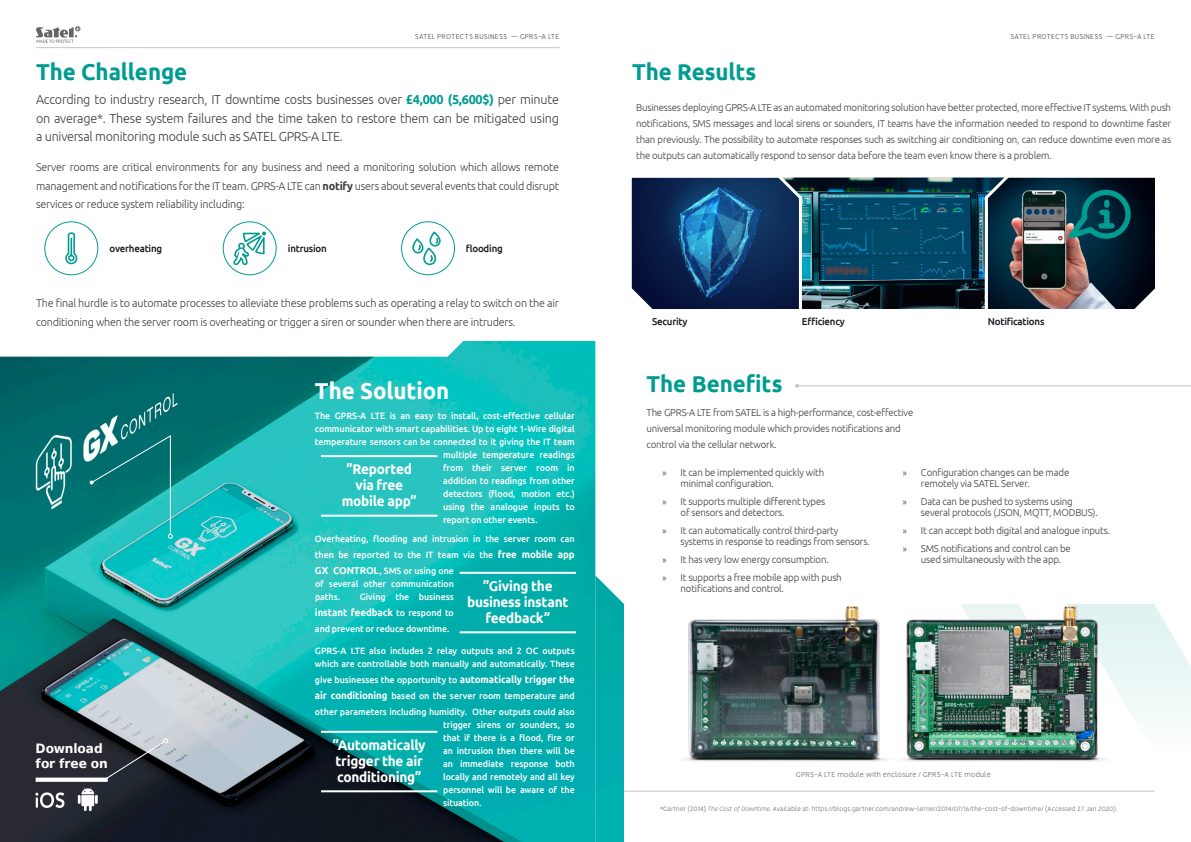
<style>
.page{position:relative;width:1191px;height:842px;background:#fff}
.page>*{position:absolute;margin:0;border:0;box-sizing:border-box;transform-origin:0 0}
.t1{font:700 23px "Ubuntu";color:#009c91}
.t2{font:700 23px "Ubuntu";letter-spacing:-.005em;color:#fff}
.t3{font:700 14px/16px "Ubuntu";letter-spacing:-.02em;color:#fff;text-align:center}
.t4{font:300 13px/18.6px "Ubuntu";letter-spacing:-.02em;color:#3e3e40;text-align:justify}
.t5{font:700 12.8px/15.1px "Prima Sans EU";letter-spacing:-.005em;color:#fff;scale:.95 1}
.t6{font:300 11.2px/18.6px "Ubuntu";letter-spacing:-.02em;color:#3e3e40;text-align:justify}
.t7{font:300 10px/16px "Ubuntu";letter-spacing:-.02em;color:#3e3e40}
.t8{font:500 10px "Ubuntu";letter-spacing:-.02em;color:#1a171c}
.t9{font:700 10px "Ubuntu";letter-spacing:-.01em;color:#fff}
.t10{font:500 9.2px/13px "Ubuntu";letter-spacing:-.01em;color:#fff;text-align:justify}
.t11{font:300 8px "Vision";letter-spacing:.01em;color:#4c4c4e}
.t12{font:300 8px "Vision";letter-spacing:.01em;color:#646567}
.t13{font:300 7px "Vision";letter-spacing:.015em;color:#646567}
.s1{font-weight:700;color:#009c91}
.s2{font-weight:700}
.s3{font-weight:700;font-size:10px}
.s4{font-weight:500;font-size:9.2px}
.s5{font-family:"Myriad Pro";font-weight:400}
.s6{font-style:italic}
</style>
<div class="page">
<svg style="left:36px;top:26px;width:44px;height:17px"></svg>
<hr style="left:36px;top:47px;width:523px;height:1px;background:#c6c7c9">
<img style="left:0;top:341px;width:595px;height:501px">
<svg style="left:0;top:221px;width:476px;height:136px"></svg>
<div style="left:44px;top:221px;width:54px;height:54px;border:1px solid #009c91;border-radius:50%"></div>
<div style="left:223px;top:221px;width:53px;height:54px;border:1px solid #009c91;border-radius:50%"></div>
<div style="left:401px;top:221px;width:54px;height:54px;border:1px solid #009c91;border-radius:50%"></div>
<svg style="left:64px;top:233px;width:14px;height:32px"></svg>
<svg style="left:233px;top:231px;width:33px;height:34px"></svg>
<svg style="left:411px;top:221px;width:30px;height:45px"></svg>
<hr style="left:321px;top:455px;width:116px;height:2px;background:#fff">
<hr style="left:321px;top:515px;width:116px;height:2px;background:#fff">
<hr style="left:321px;top:731px;width:116px;height:2px;background:#fff">
<hr style="left:321px;top:790px;width:116px;height:2px;background:#fff">
<hr style="left:459px;top:572px;width:117px;height:2px;background:#fff">
<hr style="left:459px;top:631px;width:117px;height:2px;background:#fff">
<svg style="left:90px;top:434px;width:83px;height:105px;background:#198e8c"></svg>
<svg style="left:103px;top:738px;width:65px;height:43px;background:#45484f"></svg>
<svg style="left:78px;top:787px;width:20px;height:24px"></svg>
<svg style="left:35px;top:792px;width:30px;height:16px"></svg>
<div style="left:36px;top:777px;width:72px;height:5px;background:#fff"></div>
<hr style="left:620px;top:791px;width:535px;height:1px;background:#c6c7c9">
<svg style="left:1136px;top:604px;width:55px;height:114px;fill:#ecf8f7"></svg>
<div style="left:595px;top:604px;width:29px;height:238px;background:#00acac"></div>
<img style="left:684px;top:606px;width:184px;height:156px">
<img style="left:868px;top:604px;width:268px;height:158px">
<hr style="left:797px;top:385px;width:394px;height:1px;background:#c6c7c9">
<svg style="left:795px;top:384px;width:4px;height:4px"></svg>
<img style="left:631px;top:177px;width:524px;height:132px">
<p class="t11" style="left:415px;top:32px;width:146px">SATEL PROTECTS BUSINESS — GPRS-A LTE</p>
<h1 class="t1" style="left:36px;top:58px;width:153px">The Challenge</h1>
<p class="t4" style="left:36px;top:90px;width:524px">According to industry research, IT downtime costs businesses over <span class="s1">£4,000 (5,600$)</span> per minute on average*. These system failures and the time taken to restore them can be mitigated using a universal monitoring module such as SATEL GPRS-A LTE.</p>
<p class="t6" style="left:36px;top:158px;width:524px">Server rooms are critical environments for any business and need a monitoring solution which allows remote management and notifications for the IT team. GPRS-A LTE can <span class="s2">notify</span> users about several events that could disrupt services or reduce system reliability including:</p>
<p class="t8" style="left:110px;top:242px;width:54px">overheating</p>
<p class="t8" style="left:288px;top:242px;width:41px">intrusion</p>
<p class="t8" style="left:466px;top:242px;width:39px">flooding</p>
<p class="t6" style="left:36px;top:293px;width:524px">The final hurdle is to automate processes to alleviate these problems such as operating a relay to switch on the air conditioning when the server room is overheating or trigger a siren or sounder when there are intruders.</p>
<p class="t5" style="left:36px;top:740px;width:77px">Download for free on</p>
<h1 class="t2" style="left:315px;top:377px;width:136px">The Solution</h1>
<p class="t10" style="left:315px;top:409px;width:261px">The GPRS-A LTE is an easy to install, cost-effective cellular</p>
<p class="t10" style="left:315px;top:422px;width:261px">communicator with smart capabilities. Up to eight 1-Wire digital</p>
<p class="t10" style="left:315px;top:435px;width:261px">temperature sensors can be connected to it giving the IT team</p>
<p class="t10" style="left:443px;top:448px;width:133px">multiple temperature readings</p>
<p class="t10" style="left:443px;top:461px;width:133px">from their server room in</p>
<p class="t10" style="left:443px;top:474px;width:133px">addition to readings from other</p>
<p class="t10" style="left:443px;top:487px;width:133px">detectors (flood, motion etc.)</p>
<p class="t10" style="left:443px;top:500px;width:133px">using the analogue inputs to</p>
<p class="t10" style="left:443px;top:513px;width:96px">report on other events.</p>
<p class="t10" style="left:315px;top:531px;width:261px;line-height:16px">Overheating, flooding and intrusion in the server room can then be reported to the IT team via the <span class="s3">free mobile app GX CONTROL</span>, SMS or using one</p>
<p class="t10" style="left:315px;top:577px;width:140px">of several other communication paths.</p>
<h2 class="t3" style="left:342px;top:461px;width:76px">”Reported via free mobile app”</h2>
<h2 class="t3" style="left:467px;top:578px;width:103px">”Giving the business instant feedback”</h2>
<p class="t10" style="left:360px;top:590px;width:96px">Giving the business</p>
<p class="t9" style="left:315px;top:607px;width:140px">instant feedback <span class="s4">to respond to</span></p>
<p class="t10" style="left:315px;top:622px;width:136px">and prevent or reduce downtime.</p>
<p class="t10" style="left:315px;top:644px;width:261px">GPRS-A LTE also includes 2 relay outputs and 2 OC outputs which are controllable both manually and automatically. These</p>
<p class="t10" style="left:315px;top:671px;width:261px;line-height:16px">give businesses the opportunity to <span class="s3">automatically trigger the air conditioning</span> based on the server room temperature and other parameters including humidity. Other outputs could also</p>
<p class="t10" style="left:443px;top:718px;width:133px">trigger sirens or sounders, so that if there is a flood, fire or an intrusion then there will be an immediate response both locally and remotely and all key personnel will be aware of the situation.</p>
<h2 class="t3" style="left:333px;top:737px;width:94px;text-align:left">”Automatically trigger the air conditioning”</h2>
<p class="t11" style="left:1010px;top:32px;width:146px">SATEL PROTECTS BUSINESS — GPRS-A LTE</p>
<h1 class="t1" style="left:632px;top:58px;width:126px">The Results</h1>
<p class="t7" style="left:636px;top:99px;width:536px;text-align:justify">Businesses deploying GPRS-A LTE as an automated monitoring solution have better protected, more effective IT systems. With push notifications, SMS messages and local sirens or sounders, IT teams have the information needed to respond to downtime faster than previously. The possibility to automate responses such as switching air conditioning on, can reduce downtime even more as the outputs can automatically respond to sensor data before the team even know there is a problem.</p>
<p class="t8" style="left:652px;top:315px;width:37px">Security</p>
<p class="t8" style="left:802px;top:315px;width:45px">Efficiency</p>
<p class="t8" style="left:988px;top:315px;width:58px">Notifications</p>
<h1 class="t1" style="left:646px;top:370px;width:137px">The Benefits</h1>
<p class="t7" style="left:646px;top:405px;width:268px">The GPRS-A LTE from SATEL is a high-performance, cost-effective universal monitoring module which provides notifications and control via the cellular network.</p>
<p class="t7" style="left:680px;top:466px;width:145px;line-height:11px;text-indent:-18px"><span class="s5">»</span> It can be implemented quickly with minimal configuration.</p>
<p class="t7" style="left:680px;top:495px;width:146px;line-height:11px;text-indent:-18px"><span class="s5">»</span> It supports multiple different types of sensors and detectors.</p>
<p class="t7" style="left:680px;top:524px;width:191px;line-height:11px;text-indent:-18px"><span class="s5">»</span> It can automatically control third-party systems in response to readings from sensors.</p>
<p class="t7" style="left:662px;top:550px;width:181px;line-height:18px"><span class="s5">»</span> It has very low energy consumption.<br><span class="s5">»</span> It supports a free mobile app with push</p>
<p class="t7" style="left:680px;top:580px;width:105px">notifications and control.</p>
<p class="t7" style="left:921px;top:466px;width:150px;line-height:11px;text-indent:-18px"><span class="s5">»</span> Configuration changes can be made remotely via SATEL Server.</p>
<p class="t7" style="left:921px;top:495px;width:178px;line-height:11px;text-indent:-18px"><span class="s5">»</span> Data can be pushed to systems using several protocols (JSON, MQTT, MODBUS).</p>
<p class="t7" style="left:903px;top:521px;width:209px;line-height:18px"><span class="s5">»</span> It can accept both digital and analogue inputs. <span class="s5">»</span> SMS notifications and control can be</p>
<p class="t7" style="left:921px;top:551px;width:142px">used simultaneously with the app.</p>
<p class="t12" style="left:796px;top:769px;width:196px">GPRS-A LTE module with enclosure / GPRS-A LTE module</p>
<p class="t13" style="left:660px;top:805px;width:458px">*Gartner (2014) <span class="s6">The Cost of Downtime</span>. Available at: https://blogs.gartner.com/andrew-lerner/2014/07/16/the-cost-of-downtime/ (Accessed 27 Jan 2020).</p>
</div>
